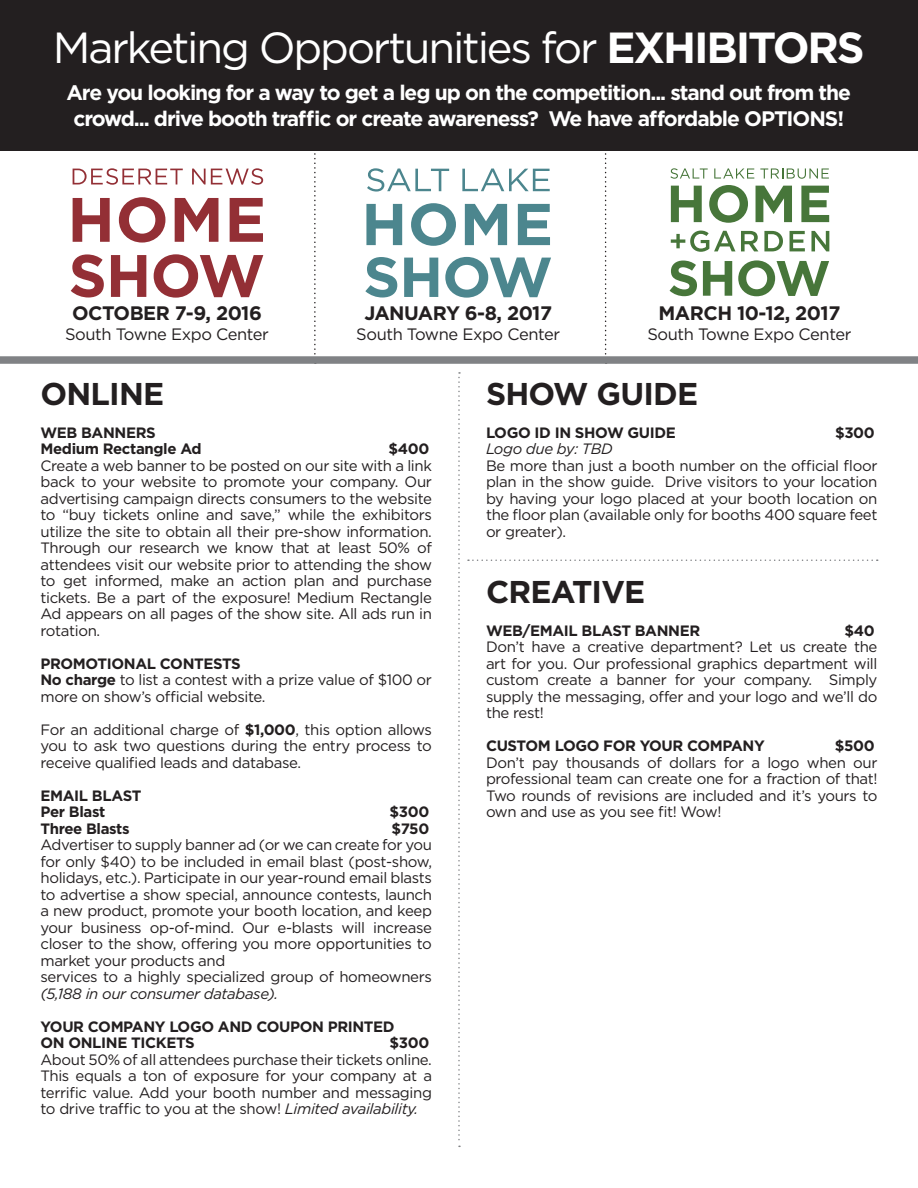
<style>
.page{position:relative;width:918px;height:1188px;background:#fff}
.page>*{position:absolute;margin:0;border:0;box-sizing:border-box;transform-origin:0 0}
.t1{font:43.5px "Gotham";letter-spacing:-.05em;color:#fff}
.t2{font:700 31.5px "Gotham";letter-spacing:-.025em;color:#231f20}
.t3{font:700 21px/25.2px "Gotham";letter-spacing:-.05em;color:#fff;text-align:center}
.t4{font:700 19.5px "Gotham";letter-spacing:-.025em;color:#231f20}
.t5{font:16.5px "Gotham";letter-spacing:-.025em;color:#231f20}
.t6{font:15px/16.5px "Gotham";letter-spacing:-.025em;color:#231f20;text-align:justify}
.t7{font:700 15px/16.5px "Gotham";letter-spacing:-.025em;color:#231f20}
.t8{font:italic 15px "Gotham";letter-spacing:-.025em;color:#231f20}
.s1{font-weight:700}
.s2{font-style:italic}
</style>
<div class="page">
<svg style="left:458px;top:372px;width:2px;height:775px"></svg>
<svg style="left:468px;top:560px;width:410px;height:1px"></svg>
<svg style="left:314px;top:150px;width:2px;height:205px"></svg>
<svg style="left:605px;top:150px;width:2px;height:205px"></svg>
<svg style="left:367px;top:168px;width:82px;height:24px"></svg>
<svg style="left:462px;top:169px;width:88px;height:22px"></svg>
<svg style="left:366px;top:204px;width:36px;height:41px"></svg>
<svg style="left:411px;top:203px;width:45px;height:43px"></svg>
<svg style="left:465px;top:204px;width:42px;height:41px"></svg>
<svg style="left:518px;top:204px;width:32px;height:41px"></svg>
<svg style="left:365px;top:257px;width:32px;height:41px"></svg>
<svg style="left:404px;top:258px;width:34px;height:39px"></svg>
<svg style="left:445px;top:257px;width:106px;height:41px"></svg>
<svg style="left:73px;top:168px;width:110px;height:17px"></svg>
<svg style="left:192px;top:168px;width:71px;height:17px"></svg>
<svg style="left:73px;top:198px;width:37px;height:44px"></svg>
<svg style="left:119px;top:197px;width:46px;height:46px"></svg>
<svg style="left:175px;top:198px;width:43px;height:44px"></svg>
<svg style="left:230px;top:198px;width:33px;height:44px"></svg>
<svg style="left:71px;top:254px;width:33px;height:44px"></svg>
<svg style="left:111px;top:255px;width:35px;height:42px"></svg>
<svg style="left:154px;top:254px;width:109px;height:44px"></svg>
<svg style="left:670px;top:261px;width:27px;height:35px"></svg>
<svg style="left:703px;top:261px;width:29px;height:35px"></svg>
<svg style="left:670px;top:168px;width:38px;height:11px"></svg>
<svg style="left:714px;top:168px;width:40px;height:11px"></svg>
<svg style="left:760px;top:168px;width:69px;height:11px"></svg>
<svg style="left:671px;top:186px;width:31px;height:36px"></svg>
<svg style="left:709px;top:185px;width:39px;height:38px"></svg>
<svg style="left:756px;top:186px;width:36px;height:36px"></svg>
<svg style="left:801px;top:186px;width:28px;height:36px"></svg>
<svg style="left:671px;top:231px;width:64px;height:21px"></svg>
<svg style="left:741px;top:231px;width:17px;height:20px"></svg>
<svg style="left:764px;top:231px;width:19px;height:20px"></svg>
<svg style="left:790px;top:231px;width:15px;height:20px"></svg>
<svg style="left:811px;top:231px;width:18px;height:20px"></svg>
<svg style="left:738px;top:260px;width:91px;height:36px"></svg>
<div style="left:0;top:356px;width:918px;height:8px;background:#808285"></div>
<div style="left:0;top:0;width:918px;height:150px;background:#231f20"></div>
<h1 class="t1" style="left:53px;top:20px;width:813px">Marketing Opportunities for <span class="s1">EXHIBITORS</span></h1>
<h3 class="t3" style="left:66px;top:80px;width:786px">Are you looking for a way to get a leg up on the competition... stand out from the crowd... drive booth traffic or create awareness? We have affordable OPTIONS!</h3>
<h3 class="t4" style="left:72px;top:301px;width:191px">OCTOBER 7-9, 2016</h3>
<p class="t5" style="left:65px;top:324px;width:205px">South Towne Expo Center</p>
<h3 class="t4" style="left:364px;top:301px;width:189px">JANUARY 6-8, 2017</h3>
<p class="t5" style="left:356px;top:324px;width:205px">South Towne Expo Center</p>
<h3 class="t4" style="left:659px;top:301px;width:183px">MARCH 10-12, 2017</h3>
<p class="t5" style="left:647px;top:324px;width:205px">South Towne Expo Center</p>
<h2 class="t2" style="left:40px;top:373px;width:125px">ONLINE</h2>
<p class="t7" style="left:40px;top:424px;width:163px">WEB BANNERS<br>Medium Rectangle Ad</p>
<p class="t7" style="left:388px;top:440px;width:42px">$400</p>
<p class="t6" style="left:40px;top:457px;width:393px">Create a web banner to be posted on our site with a link back to your website to promote your company. Our advertising campaign directs consumers to the website to “buy tickets online and save,” while the exhibitors utilize the site to obtain all their pre-show information.<br>Through our research we know that at least 50% of attendees visit our website prior to attending the show to get informed, make an action plan and purchase tickets. Be a part of the exposure! Medium Rectangle Ad appears on all pages of the show site. All ads run in rotation.</p>
<p class="t6" style="left:40px;top:655px;width:393px;text-align:left"><span class="s1">PROMOTIONAL CONTESTS<br>No charge</span> to list a contest with a prize value of $100 or more on show’s official website.</p>
<p class="t6" style="left:40px;top:721px;width:393px">For an additional charge of <span class="s1">$1,000</span>, this option allows you to ask two questions during the entry process to receive qualified leads and database.</p>
<p class="t7" style="left:40px;top:787px;width:102px">EMAIL BLAST<br>Per Blast</p>
<p class="t7" style="left:390px;top:803px;width:41px">$300</p>
<p class="t7" style="left:40px;top:820px;width:91px">Three Blasts</p>
<p class="t7" style="left:392px;top:820px;width:39px">$750</p>
<p class="t6" style="left:40px;top:836px;width:393px;text-align:left">Advertiser to supply banner ad (or we can create for you for only $40) to be included in email blast (post-show, holidays, etc.). Participate in our year-round email blasts to advertise a show special, announce contests, launch a new product, promote your booth location, and keep your business op-of-mind. Our e-blasts will increase closer to the show, offering you more opportunities to market your products and<br>services to a highly specialized group of homeowners</p>
<p class="t8" style="left:40px;top:984px;width:239px">(5,188 in our consumer database).</p>
<p class="t7" style="left:40px;top:1018px;width:356px">YOUR COMPANY LOGO AND COUPON PRINTED<br>ON ONLINE TICKETS</p>
<p class="t7" style="left:390px;top:1034px;width:41px">$300</p>
<p class="t6" style="left:40px;top:1051px;width:393px">About 50% of all attendees purchase their tickets online.<br>This equals a ton of exposure for your company at a terrific value. Add your booth number and messaging to drive traffic to you at the show! <span class="s2">Limited availability.</span></p>
<h2 class="t2" style="left:486px;top:373px;width:214px">SHOW GUIDE</h2>
<p class="t7" style="left:486px;top:424px;width:192px">LOGO ID IN SHOW GUIDE</p>
<p class="t7" style="left:835px;top:424px;width:41px">$300</p>
<p class="t8" style="left:486px;top:439px;width:128px">Logo due by: TBD</p>
<p class="t6" style="left:486px;top:457px;width:393px">Be more than just a booth number on the official floor plan in the show guide. Drive visitors to your location by having your logo placed at your booth location on the floor plan (available only for booths 400 square feet or greater).</p>
<h2 class="t2" style="left:486px;top:571px;width:161px">CREATIVE</h2>
<p class="t7" style="left:486px;top:622px;width:216px">WEB/EMAIL BLAST BANNER</p>
<p class="t7" style="left:845px;top:622px;width:32px">$40</p>
<p class="t6" style="left:486px;top:638px;width:393px">Don’t have a creative department? Let us create the art for you. Our professional graphics department will custom create a banner for your company. Simply supply the messaging, offer and your logo and we’ll do the rest!</p>
<p class="t7" style="left:486px;top:737px;width:280px">CUSTOM LOGO FOR YOUR COMPANY</p>
<p class="t7" style="left:835px;top:737px;width:41px">$500</p>
<p class="t6" style="left:486px;top:754px;width:393px">Don’t pay thousands of dollars for a logo when our professional team can create one for a fraction of that!<br>Two rounds of revisions are included and it’s yours to own and use as you see fit! Wow!</p>
</div>
